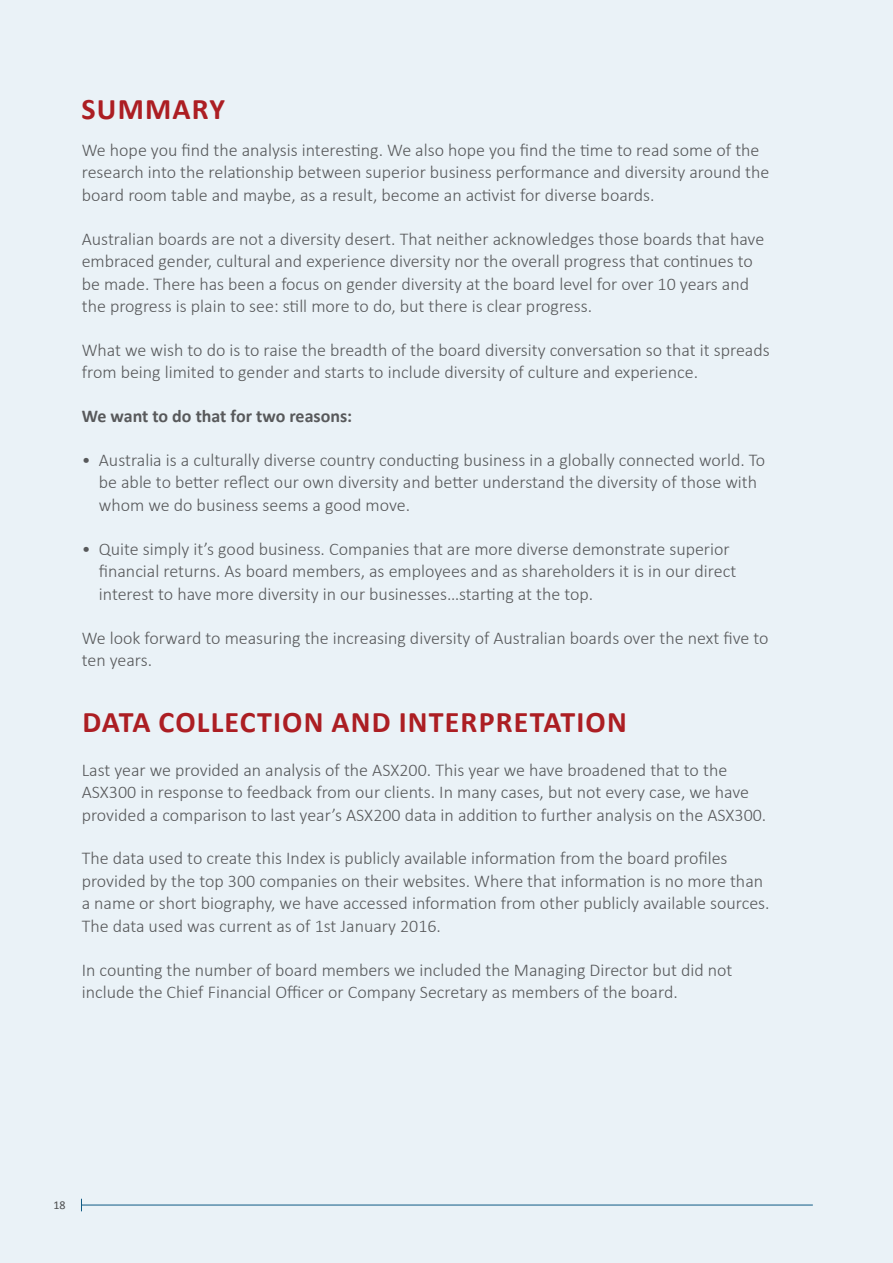
<style>
.page{position:relative;width:893px;height:1263px;background:#eaf2f7}
.page>*{position:absolute;margin:0;border:0;box-sizing:border-box;transform-origin:0 0}
.t1{font:700 30px "Calibri";letter-spacing:.04em;color:#ac1e23}
.t2{font:300 18px/22.5px "Calibri";color:#58595b}
.t3{font:700 18px "Calibri";color:#58595b}
.t4{font:12px "Calibri";color:#4b4c4d}
</style>
<div class="page">
<hr style="left:82px;top:1205px;width:731px;height:1px;background:#0f5a84">
<svg style="left:81px;top:1199px;width:1px;height:12px"></svg>
<h1 class="t1" style="left:82px;top:90px;width:145px">SUMMARY</h1>
<p class="t2" style="left:82px;top:138px;width:689px">We hope you find the analysis interesting. We also hope you find the time to read some of the research into the relationship between superior business performance and diversity around the board room table and maybe, as a result, become an activist for diverse boards.</p>
<p class="t2" style="left:82px;top:227px;width:684px">Australian boards are not a diversity desert. That neither acknowledges those boards that have embraced gender, cultural and experience diversity nor the overall progress that continues to be made. There has been a focus on gender diversity at the board level for over 10 years and the progress is plain to see: still more to do, but there is clear progress.</p>
<p class="t2" style="left:82px;top:338px;width:689px">What we wish to do is to raise the breadth of the board diversity conversation so that it spreads from being limited to gender and starts to include diversity of culture and experience.</p>
<p class="t3" style="left:82px;top:405px;width:272px">We want to do that for two reasons:</p>
<p class="t2" style="left:99px;top:448px;width:668px;text-indent:-17px">• Australia is a culturally diverse country conducting business in a globally connected world. To be able to better reflect our own diversity and better understand the diversity of those with whom we do business seems a good move.</p>
<p class="t2" style="left:99px;top:537px;width:639px;text-indent:-17px">• Quite simply it’s good business. Companies that are more diverse demonstrate superior financial returns. As board members, as employees and as shareholders it is in our direct interest to have more diversity in our businesses…starting at the top.</p>
<p class="t2" style="left:82px;top:625px;width:688px">We look forward to measuring the increasing diversity of Australian boards over the next five to ten years.</p>
<h1 class="t1" style="left:82px;top:703px;width:546px">DATA COLLECTION AND INTERPRETATION</h1>
<p class="t2" style="left:82px;top:757px;width:686px">Last year we provided an analysis of the ASX200. This year we have broadened that to the<br>ASX300 in response to feedback from our clients. In many cases, but not every case, we have provided a comparison to last year’s ASX200 data in addition to further analysis on the ASX300.</p>
<p class="t2" style="left:82px;top:846px;width:689px">The data used to create this Index is publicly available information from the board profiles provided by the top 300 companies on their websites. Where that information is no more than a name or short biography, we have accessed information from other publicly available sources.<br>The data used was current as of 1st January 2016.</p>
<p class="t2" style="left:82px;top:957px;width:652px">In counting the number of board members we included the Managing Director but did not include the Chief Financial Officer or Company Secretary as members of the board.</p>
<p class="t4" style="left:53px;top:1197px;width:14px">18</p>
</div>
